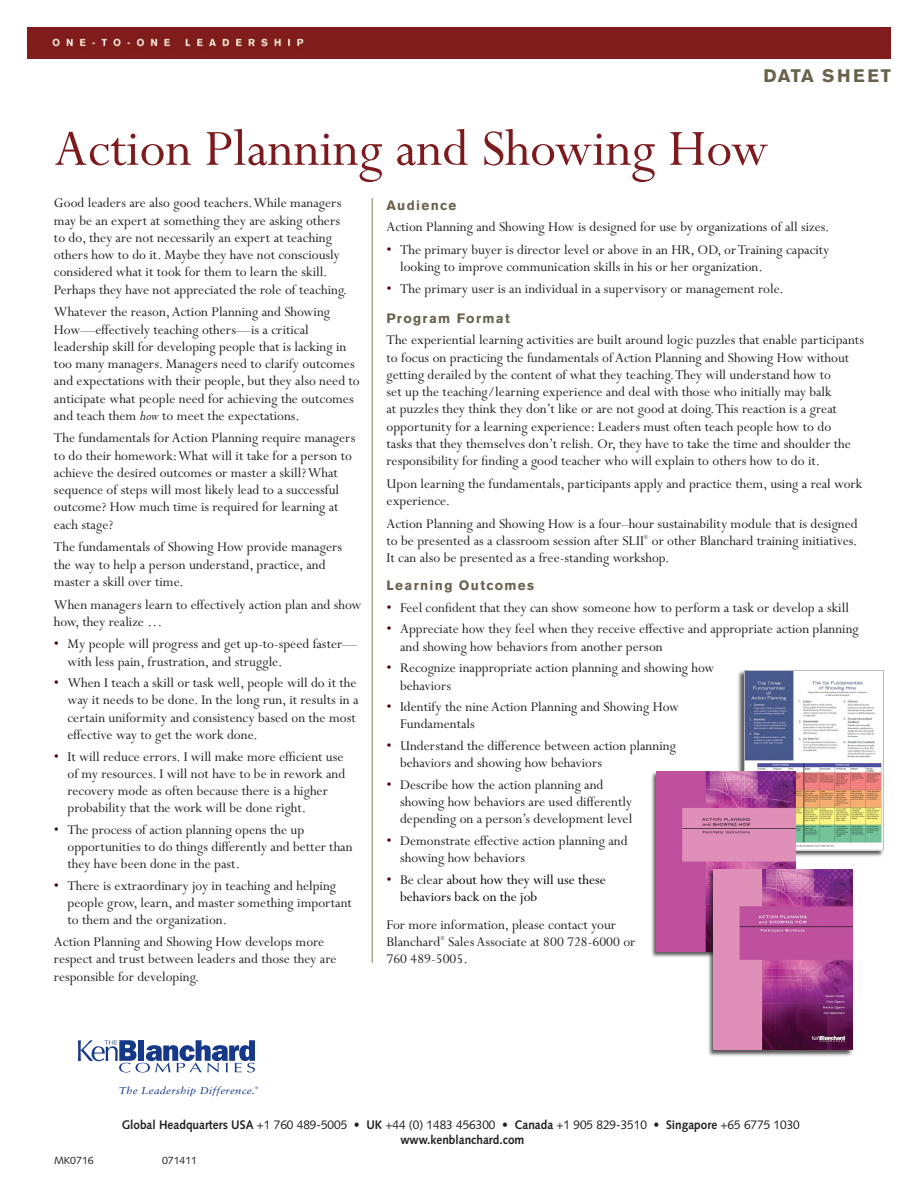
<style>
.page{position:relative;width:918px;height:1188px;background:#fff}
.page>*{position:absolute;margin:0;border:0;box-sizing:border-box;transform-origin:0 0}
.t1{font:57px "Perpetua Std";color:#7c1a1d}
.t2{font:700 18px "Akzidenz Grotesk BE";letter-spacing:.14em;color:#6a624c}
.t3{font:15px/17.2px "Perpetua Std";color:#231f20}
.t4{font:15px/17.2px "Perpetua Std";color:#000}
.t5{font:700 13.5px "Akzidenz Grotesk BE";letter-spacing:.1em;color:#6a624c}
.t6{font:700 12.45px/15px "Syntax LT Std";color:#231f20;text-align:center;scale:.95 1}
.t7{font:10.5px "Syntax LT Std";color:#231f20}
.t8{font:italic 10.05px "Sabon LT Std";letter-spacing:.02em;color:#153889;scale:1.11 1}
.t9{font:6px "Perpetua Std";color:#231f20}
.t10{font:italic 3.75px "Sabon LT Std";color:#153889;scale:1.11 1}
.s1{font-style:italic}
.s2{color:#500000}
.s3{color:#231f20}
.s4{font-weight:400}
</style>
<div class="page">
<svg style="left:78px;top:1040px;width:177px;height:33px"></svg>
<div style="left:27px;top:27px;width:864px;height:31px;background:#801d1c"></div>
<hr style="left:372px;top:198px;width:1px;height:765px;background:#818053">
<div style="left:737px;top:670px;width:147px;height:187px;background:#231f20;opacity:.75"></div>
<img style="left:746px;top:672px;width:136px;height:176px">
<div style="left:744px;top:670px;width:140px;height:180px;border:1px solid #bcbdc0"></div>
<div style="left:650px;top:771px;width:146px;height:187px;background:#231f20;opacity:.75"></div>
<img style="left:657px;top:771px;width:139px;height:180px">
<div style="left:707px;top:869px;width:146px;height:187px;background:#231f20;opacity:.75"></div>
<img style="left:714px;top:869px;width:139px;height:181px">
<p class="t2" style="left:763px;top:65px;width:129px">data sheet</p>
<h1 class="t1" style="left:54px;top:119px;width:716px">Action Planning and Showing How</h1>
<p class="t3" style="left:54px;top:195px;width:295px">Good leaders are also good teachers. While managers may be an expert at something they are asking others to do, they are not necessarily an expert at teaching others how to do it. Maybe they have not consciously considered what it took for them to learn the skill.<br>Perhaps they have not appreciated the role of teaching.</p>
<p class="t3" style="left:54px;top:304px;width:307px">Whatever the reason, Action Planning and Showing How—effectively teaching others—is a critical leadership skill for developing people that is lacking in too many managers. Managers need to clarify outcomes and expectations with their people, but they also need to anticipate what people need for achieving the outcomes and teach them <span class="s1">how</span> to meet the expectations.</p>
<p class="t3" style="left:54px;top:430px;width:303px">The fundamentals for Action Planning require managers to do their homework: What will it take for a person to achieve the desired outcomes or master a skill? What sequence of steps will most likely lead to a successful outcome? How much time is required for learning at each stage?</p>
<p class="t3" style="left:54px;top:539px;width:290px">The fundamentals of Showing How provide managers the way to help a person understand, practice, and master a skill over time.</p>
<p class="t3" style="left:54px;top:596px;width:309px">When managers learn to effectively action plan and show how, they realize …</p>
<p class="t3" style="left:67px;top:636px;width:291px;text-indent:-13px"><span class="s2">•</span> My people will progress and get up-to-speed faster— with less pain, frustration, and struggle.</p>
<p class="t3" style="left:67px;top:675px;width:293px;text-indent:-13px"><span class="s2">•</span> When I teach a skill or task well, people will do it the way it needs to be done. In the long run, it results in a certain uniformity and consistency based on the most effective way to get the work done.</p>
<p class="t3" style="left:67px;top:748px;width:279px;text-indent:-13px"><span class="s2">•</span> It will reduce errors. I will make more efficient use of my resources. I will not have to be in rework and recovery mode as often because there is a higher probability that the work will be done right.</p>
<p class="t3" style="left:67px;top:821px;width:287px;text-indent:-13px">• The process of action planning opens the up opportunities to do things differently and better than they have been done in the past.</p>
<p class="t3" style="left:67px;top:878px;width:286px;text-indent:-13px"><span class="s2">•</span> There is extraordinary joy in teaching and helping people grow, learn, and master something important to them and the organization.</p>
<p class="t3" style="left:54px;top:934px;width:284px">Action Planning and Showing How develops more respect and trust between leaders and those they are responsible for developing.</p>
<p class="t5" style="left:387px;top:197px;width:71px">Audience</p>
<p class="t3" style="left:387px;top:219px;width:445px">Action Planning and Showing How is designed for use by organizations of all sizes.</p>
<p class="t3" style="left:400px;top:241px;width:431px;text-indent:-14px"><span class="s2">•</span> The primary buyer is director level or above in an HR, OD, or Training capacity looking to improve communication skills in his or her organization.</p>
<p class="t3" style="left:387px;top:280px;width:399px"><span class="s2">•</span> The primary user is an individual in a supervisory or management role.</p>
<p class="t5" style="left:387px;top:310px;width:125px">Program Format</p>
<p class="t3" style="left:387px;top:332px;width:479px">The experiential learning activities are built around logic puzzles that enable participants to focus on practicing the fundamentals of Action Planning and Showing How without getting derailed by the content of what they teaching. They will understand how to<br>set up the teaching/learning experience and deal with those who initially may balk<br>at puzzles they think they don’t like or are not good at doing. This reaction is a great opportunity for a learning experience: Leaders must often teach people how to do<br>tasks that they themselves don’t relish. Or, they have to take the time and shoulder the responsibility for finding a good teacher who will explain to others how to do it.</p>
<p class="t3" style="left:387px;top:475px;width:477px">Upon learning the fundamentals, participants apply and practice them, using a real work experience.</p>
<p class="t3" style="left:387px;top:515px;width:473px">Action Planning and Showing How is a four–hour sustainability module that is designed to be presented as a classroom session after SLII</p>
<p class="t9" style="left:644px;top:534px;width:6px">®</p>
<p class="t3" style="left:387px;top:533px;width:473px;text-indent:265px">or other Blanchard training initiatives.<br>It can also be presented as a free-standing workshop.</p>
<p class="t5" style="left:387px;top:578px;width:149px">Learning Outcomes</p>
<p class="t3" style="left:387px;top:599px;width:464px"><span class="s2">•</span> Feel confident that they can show someone how to perform a task or develop a skill</p>
<p class="t3" style="left:400px;top:621px;width:460px;text-indent:-14px"><span class="s2">•</span> Appreciate how they feel when they receive effective and appropriate action planning and showing how behaviors from another person</p>
<p class="t3" style="left:400px;top:660px;width:316px;text-indent:-14px"><span class="s2">•</span> Recognize inappropriate action planning and showing how behaviors</p>
<p class="t3" style="left:400px;top:699px;width:281px;text-indent:-14px"><span class="s2">•</span> Identify the nine Action Planning and Showing How<br>Fundamentals</p>
<p class="t3" style="left:400px;top:737px;width:277px;text-indent:-14px"><span class="s2">•</span> Understand the difference between action planning behaviors and showing how behaviors</p>
<p class="t3" style="left:400px;top:776px;width:234px;text-indent:-14px"><span class="s2">•</span> Describe how the action planning and showing how behaviors are used differently depending on a person’s development level</p>
<p class="t3" style="left:400px;top:832px;width:229px;text-indent:-14px"><span class="s2">•</span> Demonstrate effective action planning and showing how behaviors</p>
<p class="t4" style="left:400px;top:871px;width:207px;text-indent:-14px"><span class="s2">•</span> <span class="s3">Be clear</span> about how they will use these behaviors back on the job</p>
<p class="t3" style="left:387px;top:917px;width:231px">For more information, please contact your<br>Blanchard</p>
<p class="t9" style="left:440px;top:935px;width:6px">®</p>
<p class="t3" style="left:387px;top:934px;width:250px;text-indent:62px">Sales Associate at 800 728-6000 or<br>760 489-5005.</p>
<p class="t8" style="left:119px;top:1084px;width:124px">The Leadership Difference.</p>
<p class="t10" style="left:255px;top:1086px;width:5px">®</p>
<p class="t6" style="left:122px;top:1117px;width:715px">Global Headquarters USA <span class="s4">+1 760 489-5005 •</span> UK <span class="s4">+44 (0) 1483 456300 •</span> Canada <span class="s4">+1 905 829-3510 •</span> Singapore <span class="s4">+65 6775 1030 </span>www.kenblanchard.com</p>
<p class="t7" style="left:54px;top:1155px;width:41px">MK0716</p>
<p class="t7" style="left:162px;top:1155px;width:37px">071411</p>
</div>
